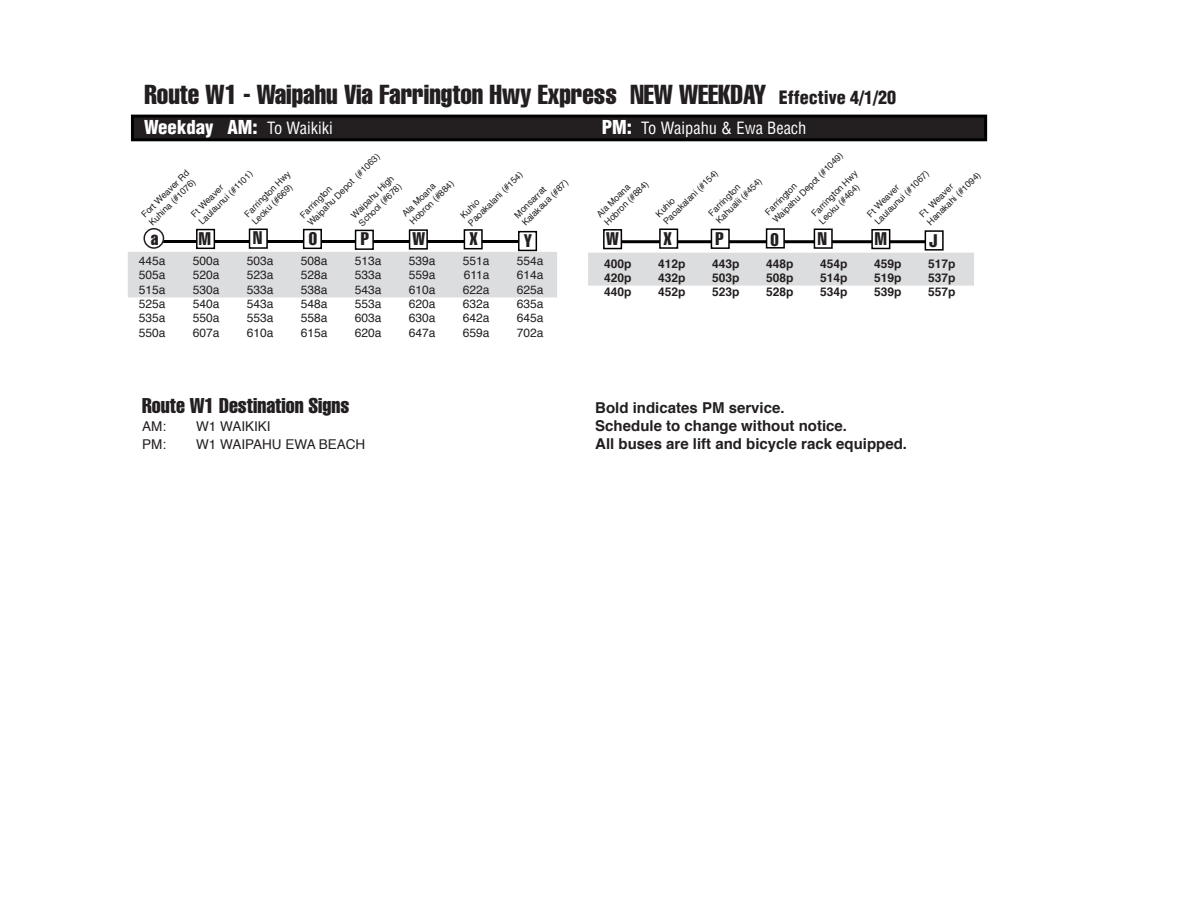
<style>
.page{position:relative;width:1188px;height:918px;background:#fff}
.page>*{position:absolute;margin:0;border:0;box-sizing:border-box;transform-origin:0 0}
.t1{font:extra-condensed 27px "Helvetica";color:#231f20}
.t2{font:extra-condensed 21px "Helvetica";color:#231f20}
.t3{font:900 condensed 18.75px "Helvetica";color:#fff}
.t4{font:extra-condensed 18px "Helvetica";color:#231f20}
.t5{font:condensed 16.5px "Helvetica";color:#fff}
.t6{font:700 15px "Helvetica";color:#231f20}
.t7{font:13.5px "Helvetica";color:#231f20}
.t8{font:12px "Helvetica";color:#231f20}
.t9{font:700 12px "Helvetica";color:#231f20}
.t10{font:9px "Helvetica";color:#231f20}
.s1{font-weight:900;font-stretch:condensed;font-size:18px}
.s2{font-weight:400;font-size:16.5px}
.s3{font-weight:900;font-size:18.75px}
</style>
<div class="page">
<div style="left:588px;top:253px;width:386px;height:33px;background:#dcdddf;border:3px solid #dcdddf"></div>
<div style="left:128px;top:252px;width:429px;height:45px;background:#dcdddf"></div>
<hr style="left:612px;top:240px;width:325px;height:3px;background:#000">
<hr style="left:151px;top:240px;width:381px;height:3px;background:#000">
<div style="left:303px;top:229px;width:19px;height:20px;background:#fff;border:2px solid #000"></div>
<div style="left:355px;top:230px;width:19px;height:20px;background:#fff;border:2px solid #000"></div>
<div style="left:409px;top:229px;width:19px;height:21px;background:#fff;border:2px solid #000"></div>
<div style="left:464px;top:229px;width:19px;height:20px;background:#fff;border:2px solid #000"></div>
<div style="left:603px;top:229px;width:19px;height:20px;background:#fff;border:2px solid #000"></div>
<div style="left:711px;top:229px;width:19px;height:20px;background:#fff;border:2px solid #000"></div>
<div style="left:766px;top:228px;width:19px;height:21px;background:#fff;border:2px solid #000"></div>
<div style="left:871px;top:229px;width:19px;height:20px;background:#fff;border:2px solid #000"></div>
<div style="left:925px;top:230px;width:19px;height:21px;background:#fff;border:2px solid #000"></div>
<div style="left:814px;top:229px;width:19px;height:20px;background:#fff;border:2px solid #000"></div>
<div style="left:196px;top:229px;width:19px;height:20px;background:#fff;border:2px solid #000"></div>
<div style="left:249px;top:229px;width:19px;height:20px;background:#fff;border:2px solid #000"></div>
<div style="left:659px;top:229px;width:19px;height:20px;background:#fff;border:2px solid #000"></div>
<div style="left:132px;top:116px;width:854px;height:24px;background:#231f20"></div>
<div style="left:131px;top:115px;width:856px;height:26px;border:3px solid #000"></div>
<div style="left:518px;top:231px;width:19px;height:20px;background:#fff;border:2px solid #000"></div>
<div style="left:144px;top:229px;width:20px;height:19px;background:#fff;border-radius:50%"></div>
<div style="left:143px;top:228px;width:21px;height:21px;border:2px solid #231f20;border-radius:50%"></div>
<p class="t1" style="left:144px;top:78px;width:753px">Route W1 - Waipahu Via Farrington Hwy Express NEW WEEKDAY <span class="s1">Effective 4/1/20</span></p>
<p class="t3" style="left:144px;top:115px;width:190px">Weekday AM: <span class="s2">To Waikiki</span></p>
<p class="t5" style="left:602px;top:117px;width:206px"><span class="s3">PM:</span> To Waipahu &amp; Ewa Beach</p>
<p class="t10" style="left:769px;top:216px;width:97px;rotate:-45deg">Waipahu Depot (#1049)</p>
<p class="t10" style="left:304px;top:219px;width:99px;rotate:-45deg">Waipahu Depot (#1063)</p>
<p class="t10" style="left:660px;top:218px;width:75px;rotate:-45deg">Paoakalani (#154)</p>
<p class="t10" style="left:138px;top:211px;width:65px;rotate:-45deg">Fort Weaver Rd</p>
<p class="t10" style="left:871px;top:218px;width:74px;rotate:-45deg">Laulaunui (#1067)</p>
<p class="t10" style="left:195px;top:218px;width:73px;rotate:-45deg">Laulaunui (#1101)</p>
<p class="t10" style="left:465px;top:220px;width:75px;rotate:-45deg">Paoakalani (#154)</p>
<p class="t10" style="left:808px;top:210px;width:63px;rotate:-45deg">Farrington Hwy</p>
<p class="t10" style="left:241px;top:210px;width:63px;rotate:-45deg">Farrington Hwy</p>
<p class="t10" style="left:924px;top:219px;width:73px;rotate:-45deg">Hanakahi (#1094)</p>
<p class="t10" style="left:348px;top:212px;width:58px;rotate:-45deg">Waipahu High</p>
<p class="t10" style="left:713px;top:217px;width:62px;rotate:-45deg">Kahualii (#454)</p>
<p class="t10" style="left:762px;top:209px;width:43px;rotate:-45deg">Farrington</p>
<p class="t10" style="left:146px;top:219px;width:63px;rotate:-45deg">Kuhina (#1076)</p>
<p class="t10" style="left:297px;top:212px;width:43px;rotate:-45deg">Farrington</p>
<p class="t10" style="left:519px;top:219px;width:63px;rotate:-45deg">Kalakaua (#87)</p>
<p class="t10" style="left:593px;top:211px;width:45px;rotate:-45deg">Ala Moana</p>
<p class="t10" style="left:406px;top:218px;width:60px;rotate:-45deg">Hobron (#884)</p>
<p class="t10" style="left:511px;top:212px;width:42px;rotate:-45deg">Monsarrat</p>
<p class="t10" style="left:601px;top:219px;width:60px;rotate:-45deg">Hobron (#884)</p>
<p class="t10" style="left:355px;top:220px;width:58px;rotate:-45deg">School (#678)</p>
<p class="t10" style="left:399px;top:210px;width:45px;rotate:-45deg">Ala Moana</p>
<p class="t10" style="left:816px;top:218px;width:55px;rotate:-45deg">Leoku (#464)</p>
<p class="t10" style="left:916px;top:211px;width:45px;rotate:-45deg">Ft Weaver</p>
<p class="t10" style="left:249px;top:218px;width:55px;rotate:-45deg">Leoku (#669)</p>
<p class="t10" style="left:864px;top:210px;width:43px;rotate:-45deg">Ft Weaver</p>
<p class="t10" style="left:705px;top:209px;width:43px;rotate:-45deg">Farrington</p>
<p class="t10" style="left:188px;top:210px;width:43px;rotate:-45deg">Ft Weaver</p>
<p class="t10" style="left:652px;top:210px;width:25px;rotate:-45deg">Kuhio</p>
<p class="t10" style="left:457px;top:212px;width:25px;rotate:-45deg">Kuhio</p>
<p class="t4" style="left:199px;top:228px;width:14px">M</p>
<p class="t4" style="left:253px;top:226px;width:10px">N</p>
<p class="t4" style="left:309px;top:227px;width:10px">O</p>
<p class="t4" style="left:361px;top:228px;width:10px">P</p>
<p class="t4" style="left:413px;top:228px;width:14px">W</p>
<p class="t4" style="left:469px;top:227px;width:10px">X</p>
<p class="t4" style="left:606px;top:227px;width:14px">W</p>
<p class="t4" style="left:664px;top:227px;width:10px">X</p>
<p class="t4" style="left:715px;top:227px;width:10px">P</p>
<p class="t4" style="left:770px;top:228px;width:10px">O</p>
<p class="t4" style="left:818px;top:227px;width:10px">N</p>
<p class="t4" style="left:875px;top:227px;width:14px">M</p>
<p class="t4" style="left:929px;top:229px;width:10px">J</p>
<p class="t4" style="left:151px;top:227px;width:9px">a</p>
<p class="t4" style="left:524px;top:229px;width:10px">Y</p>
<p class="t8" style="left:139px;top:251px;width:28px">445a</p>
<p class="t8" style="left:193px;top:251px;width:28px">500a</p>
<p class="t8" style="left:247px;top:251px;width:28px">503a</p>
<p class="t8" style="left:301px;top:251px;width:28px">508a</p>
<p class="t8" style="left:355px;top:251px;width:28px">513a</p>
<p class="t8" style="left:409px;top:251px;width:28px">539a</p>
<p class="t8" style="left:463px;top:251px;width:28px">551a</p>
<p class="t8" style="left:517px;top:251px;width:28px">554a</p>
<p class="t8" style="left:139px;top:266px;width:28px">505a</p>
<p class="t8" style="left:193px;top:266px;width:28px">520a</p>
<p class="t8" style="left:247px;top:266px;width:28px">523a</p>
<p class="t8" style="left:301px;top:266px;width:28px">528a</p>
<p class="t8" style="left:355px;top:266px;width:28px">533a</p>
<p class="t8" style="left:409px;top:266px;width:28px">559a</p>
<p class="t8" style="left:464px;top:266px;width:27px">611a</p>
<p class="t8" style="left:517px;top:266px;width:28px">614a</p>
<p class="t8" style="left:139px;top:280px;width:28px">515a</p>
<p class="t8" style="left:193px;top:280px;width:28px">530a</p>
<p class="t8" style="left:247px;top:280px;width:28px">533a</p>
<p class="t8" style="left:301px;top:280px;width:28px">538a</p>
<p class="t8" style="left:355px;top:280px;width:28px">543a</p>
<p class="t8" style="left:409px;top:280px;width:28px">610a</p>
<p class="t8" style="left:463px;top:280px;width:28px">622a</p>
<p class="t8" style="left:517px;top:280px;width:28px">625a</p>
<p class="t8" style="left:139px;top:295px;width:28px">525a</p>
<p class="t8" style="left:193px;top:295px;width:28px">540a</p>
<p class="t8" style="left:247px;top:295px;width:28px">543a</p>
<p class="t8" style="left:301px;top:295px;width:28px">548a</p>
<p class="t8" style="left:355px;top:295px;width:28px">553a</p>
<p class="t8" style="left:409px;top:295px;width:28px">620a</p>
<p class="t8" style="left:463px;top:295px;width:28px">632a</p>
<p class="t8" style="left:517px;top:295px;width:28px">635a</p>
<p class="t8" style="left:139px;top:309px;width:28px">535a</p>
<p class="t8" style="left:193px;top:309px;width:28px">550a</p>
<p class="t8" style="left:247px;top:309px;width:28px">553a</p>
<p class="t8" style="left:301px;top:309px;width:28px">558a</p>
<p class="t8" style="left:355px;top:309px;width:28px">603a</p>
<p class="t8" style="left:409px;top:309px;width:28px">630a</p>
<p class="t8" style="left:463px;top:309px;width:28px">642a</p>
<p class="t8" style="left:517px;top:309px;width:28px">645a</p>
<p class="t8" style="left:139px;top:323px;width:28px">550a</p>
<p class="t8" style="left:193px;top:323px;width:28px">607a</p>
<p class="t8" style="left:247px;top:323px;width:28px">610a</p>
<p class="t8" style="left:301px;top:323px;width:28px">615a</p>
<p class="t8" style="left:355px;top:323px;width:28px">620a</p>
<p class="t8" style="left:409px;top:323px;width:28px">647a</p>
<p class="t8" style="left:463px;top:323px;width:28px">659a</p>
<p class="t8" style="left:517px;top:323px;width:28px">702a</p>
<p class="t2" style="left:142px;top:392px;width:209px">Route W1 Destination Signs</p>
<p class="t7" style="left:142px;top:416px;width:26px">AM:</p>
<p class="t7" style="left:196px;top:416px;width:76px">W1 WAIKIKI</p>
<p class="t7" style="left:142px;top:434px;width:26px">PM:</p>
<p class="t7" style="left:196px;top:434px;width:171px">W1 WAIPAHU EWA BEACH</p>
<p class="t9" style="left:604px;top:254px;width:29px">400p</p>
<p class="t9" style="left:658px;top:254px;width:29px">412p</p>
<p class="t9" style="left:712px;top:254px;width:29px">443p</p>
<p class="t9" style="left:766px;top:254px;width:29px">448p</p>
<p class="t9" style="left:820px;top:254px;width:29px">454p</p>
<p class="t9" style="left:874px;top:254px;width:29px">459p</p>
<p class="t9" style="left:928px;top:254px;width:29px">517p</p>
<p class="t9" style="left:604px;top:268px;width:29px">420p</p>
<p class="t9" style="left:658px;top:268px;width:29px">432p</p>
<p class="t9" style="left:712px;top:268px;width:29px">503p</p>
<p class="t9" style="left:766px;top:268px;width:29px">508p</p>
<p class="t9" style="left:820px;top:268px;width:29px">514p</p>
<p class="t9" style="left:874px;top:268px;width:29px">519p</p>
<p class="t9" style="left:928px;top:268px;width:29px">537p</p>
<p class="t9" style="left:604px;top:282px;width:29px">440p</p>
<p class="t9" style="left:658px;top:282px;width:29px">452p</p>
<p class="t9" style="left:712px;top:282px;width:29px">523p</p>
<p class="t9" style="left:766px;top:282px;width:29px">528p</p>
<p class="t9" style="left:820px;top:282px;width:29px">534p</p>
<p class="t9" style="left:874px;top:282px;width:29px">539p</p>
<p class="t9" style="left:928px;top:282px;width:29px">557p</p>
<p class="t6" style="left:595px;top:396px;width:191px">Bold indicates PM service.</p>
<p class="t6" style="left:595px;top:414px;width:253px">Schedule to change without notice.</p>
<p class="t6" style="left:595px;top:432px;width:313px">All buses are lift and bicycle rack equipped.</p>
</div>
